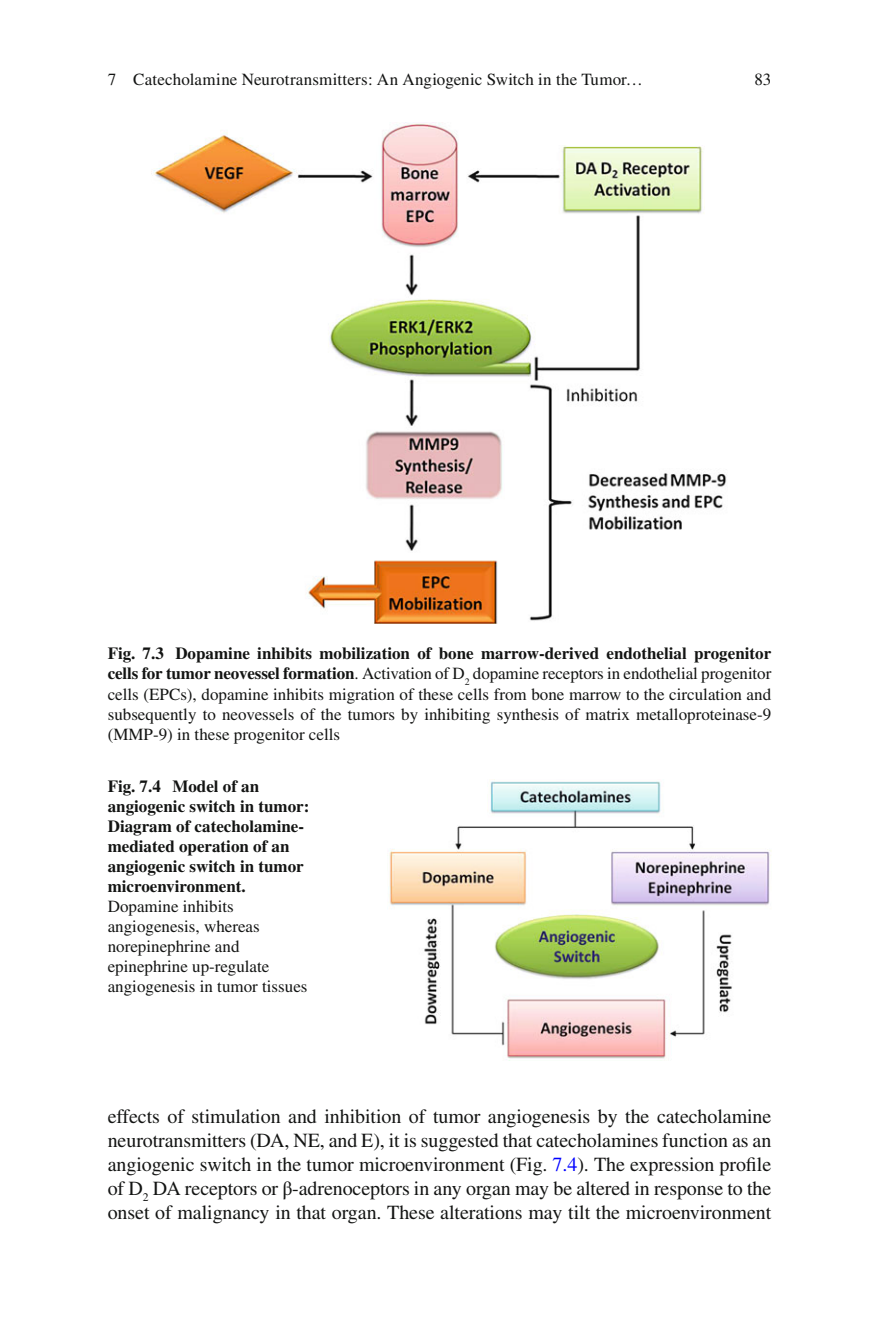
<style>
.page{position:relative;width:879px;height:1333px;background:#fff}
.page>*{position:absolute;margin:0;border:0;box-sizing:border-box;transform-origin:0 0}
.t1{font:20px/24px "Times";letter-spacing:-.005em;color:#131413;text-align:justify}
.t2{font:17px/20px "Times";color:#131413;text-align:justify}
.t3{font:700 17px/20px "Times";color:#131413}
.s1{font-weight:700}
.s2{color:#00f}
.s3{font-family:"STIX General"}
</style>
<div class="page">
<img style="left:151px;top:122px;width:576px;height:502px">
<img style="left:389px;top:779px;width:382px;height:280px">
<p class="t2" style="left:108px;top:71px;width:537px">7 Catecholamine Neurotransmitters: An Angiogenic Switch in the Tumor…</p>
<p class="t2" style="left:754px;top:71px;width:18px">83</p>
<p class="t2" style="left:108px;top:645px;width:665px"><span class="s1">Fig. 7.3 Dopamine inhibits mobilization of bone marrow-derived endothelial progenitor cells for tumor neovessel formation</span> . Activation of D <sub>2</sub> dopamine receptors in endothelial progenitor cells (EPCs), dopamine inhibits migration of these cells from bone marrow to the circulation and subsequently to neovessels of the tumors by inhibiting synthesis of matrix metalloproteinase-9 (MMP-9) in these progenitor cells</p>
<p class="t3" style="left:108px;top:778px;width:203px">Fig. 7.4 Model of an angiogenic switch in tumor:<br>Diagram of catecholamine&shy;mediated operation of an angiogenic switch in tumor microenvironment.</p>
<p class="t2" style="left:108px;top:898px;width:201px;text-align:left">Dopamine inhibits angiogenesis, whereas norepinephrine and epinephrine up-regulate angiogenesis in tumor tissues</p>
<p class="t1" style="left:108px;top:1105px;width:665px">effects of stimulation and inhibition of tumor angiogenesis by the catecholamine neurotransmitters (DA, NE, and E), it is suggested that catecholamines function as an angiogenic switch in the tumor microenvironment (Fig. <span class="s2">7.4</span> ). The expression profile of D <sub>2</sub> DA receptors or <span class="s3">β</span>-adrenoceptors in any organ may be altered in response to the onset of malignancy in that organ. These alterations may tilt the microenvironment</p>
</div>
